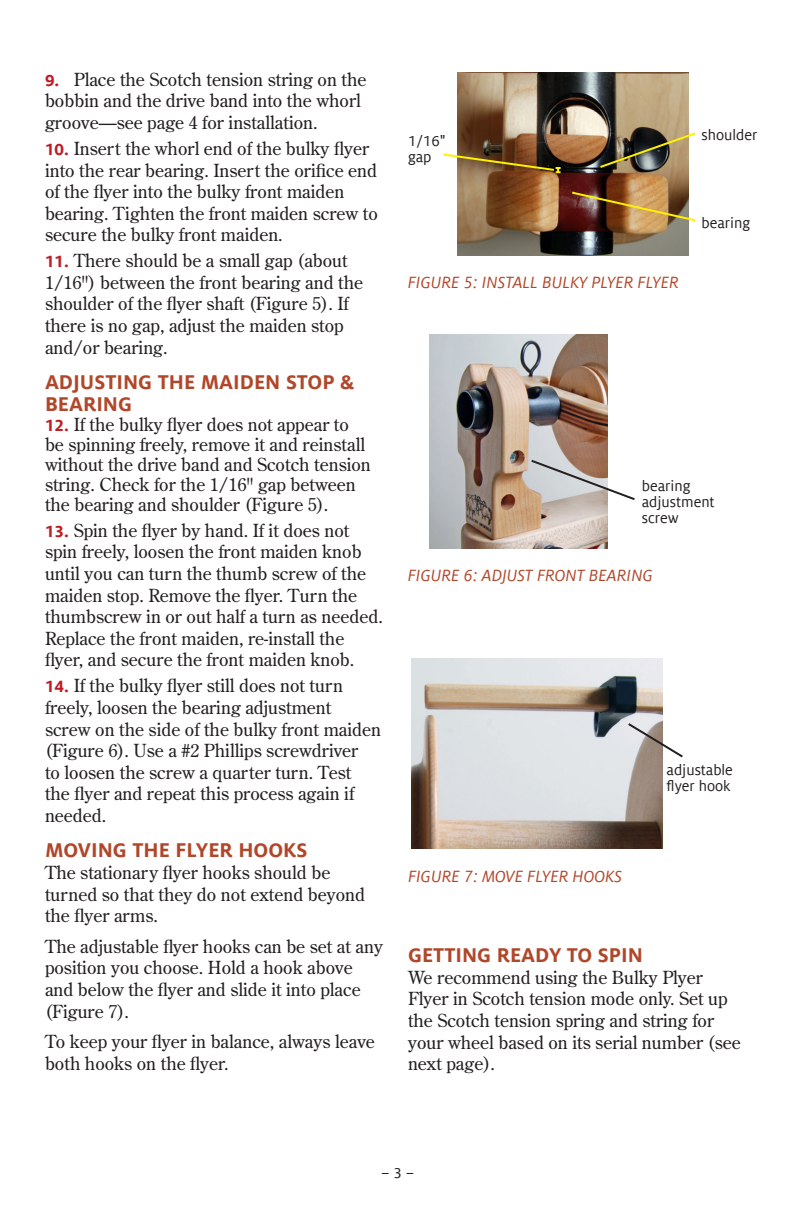
<style>
.page{position:relative;width:792px;height:1224px;background:#fff}
.page>*{position:absolute;margin:0;border:0;box-sizing:border-box;transform-origin:0 0}
.section_header{font:700 22px/22px "Milo Offc";color:#b1472a}
.paragraph{font:18px/21.6px "Century Old Style Std";color:#231f20}
.figure_label{font:italic 18px "Milo Offc";color:#b1472a}
.call-out{font:16px/16px "Milo Offc";color:#231f20}
.s1{font-family:"Milo Offc";font-weight:700;color:#be1e23}
</style>
<div class="page">
<img style="left:458px;top:72px;width:230px;height:184px">
<img style="left:598px;top:131px;width:98px;height:39px">
<img style="left:570px;top:190px;width:126px;height:33px">
<svg style="left:443px;top:152px;width:118px;height:21px;background:#816539"></svg>
<img style="left:412px;top:659px;width:250px;height:190px">
<svg style="left:626px;top:721px;width:57px;height:38px"></svg>
<img style="left:429px;top:334px;width:178px;height:215px">
<svg style="left:529px;top:458px;width:106px;height:44px"></svg>
<p class="paragraph" style="left:45px;top:68px;width:323px"><span class="s1">9.</span> Place the Scotch tension string on the bobbin and the drive band into the whorl groove—see page 4 for installation.</p>
<p class="paragraph" style="left:45px;top:137px;width:335px"><span class="s1">10.</span> Insert the whorl end of the bulky flyer into the rear bearing. Insert the orifice end of the flyer into the bulky front maiden bearing. Tighten the front maiden screw to secure the bulky front maiden.</p>
<p class="paragraph" style="left:45px;top:250px;width:320px"><span class="s1">11.</span> There should be a small gap (about 1/16") between the front bearing and the shoulder of the flyer shaft (Figure 5). If there is no gap, adjust the maiden stop and/or bearing.</p>
<p class="section_header" style="left:45px;top:371px;width:311px">ADJUSTING THE MAIDEN STOP &amp;<br>BEARING</p>
<p class="paragraph" style="left:45px;top:414px;width:327px;line-height:20px"><span class="s1">12.</span> If the bulky flyer does not appear to be spinning freely, remove it and reinstall without the drive band and Scotch tension string. Check for the 1/16" gap between the bearing and shoulder (Figure 5).</p>
<p class="paragraph" style="left:45px;top:519px;width:339px"><span class="s1">13.</span> Spin the flyer by hand. If it does not spin freely, loosen the front maiden knob until you can turn the thumb screw of the maiden stop. Remove the flyer. Turn the thumbscrew in or out half a turn as needed.<br>Replace the front maiden, re-install the flyer, and secure the front maiden knob.</p>
<p class="paragraph" style="left:45px;top:675px;width:338px"><span class="s1">14.</span> If the bulky flyer still does not turn freely, loosen the bearing adjustment screw on the side of the bulky front maiden (Figure 6). Use a #2 Phillips screwdriver<br>to loosen the screw a quarter turn. Test<br>the flyer and repeat this process again if needed.</p>
<p class="section_header" style="left:45px;top:839px;width:264px">MOVING THE FLYER HOOKS</p>
<p class="paragraph" style="left:45px;top:861px;width:322px">The stationary flyer hooks should be turned so that they do not extend beyond the flyer arms.</p>
<p class="paragraph" style="left:45px;top:935px;width:340px">The adjustable flyer hooks can be set at any position you choose. Hold a hook above and below the flyer and slide it into place (Figure 7).</p>
<p class="paragraph" style="left:45px;top:1030px;width:331px">To keep your flyer in balance, always leave both hooks on the flyer.</p>
<p class="call-out" style="left:408px;top:133px;width:39px">1/16"</p>
<p class="call-out" style="left:408px;top:149px;width:25px">gap</p>
<p class="figure_label" style="left:408px;top:273px;width:273px">FIGURE 5: INSTALL BULKY PLYER FLYER</p>
<p class="call-out" style="left:702px;top:127px;width:57px">shoulder</p>
<p class="call-out" style="left:702px;top:215px;width:50px">bearing</p>
<p class="call-out" style="left:642px;top:478px;width:50px">bearing</p>
<p class="call-out" style="left:642px;top:494px;width:74px">adjustment</p>
<p class="call-out" style="left:642px;top:510px;width:38px">screw</p>
<p class="figure_label" style="left:408px;top:565px;width:247px">FIGURE 6: ADJUST FRONT BEARING</p>
<p class="figure_label" style="left:408px;top:867px;width:216px">FIGURE 7: MOVE FLYER HOOKS</p>
<p class="call-out" style="left:667px;top:763px;width:68px">adjustable flyer hook</p>
<p class="section_header" style="left:408px;top:944px;width:237px">GETTING READY TO SPIN</p>
<p class="paragraph" style="left:408px;top:966px;width:334px">We recommend using the Bulky Plyer Flyer in Scotch tension mode only. Set up the Scotch tension spring and string for your wheel based on its serial number (see next page).</p>
<p class="call-out" style="left:381px;top:1166px;width:34px">– 3 –</p>
</div>
